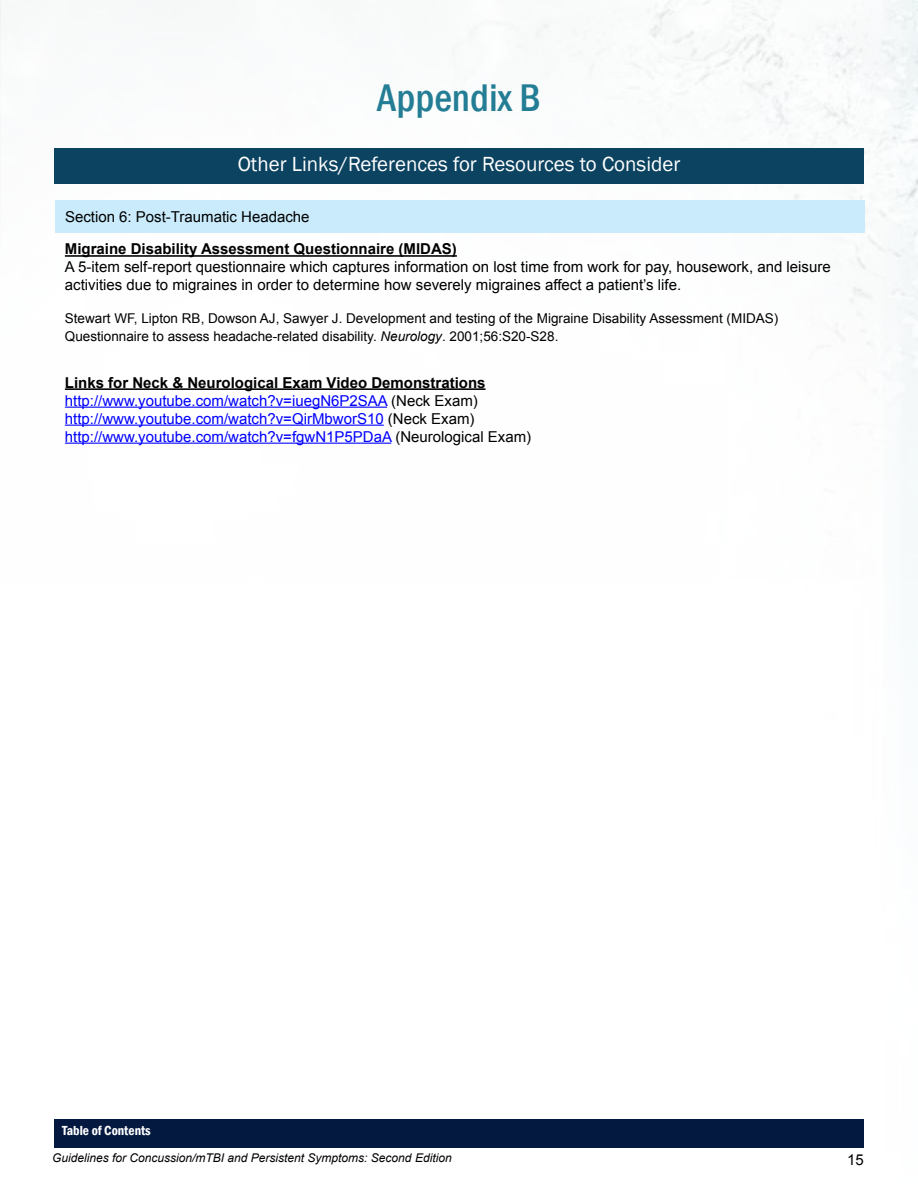
<style>
.page{position:relative;width:918px;height:1188px;background:#fff}
.page>*{position:absolute;margin:0;border:0;box-sizing:border-box;transform-origin:0 0}
.t1{font:500 condensed 39.6px "Franklin Gothic";color:#237d95}
.t2{font:21px "Franklin Gothic";color:#fff}
.t3{font:15px/18px "Arial";color:#000}
.t4{font:15px/18px "Arial";color:#00f}
.t5{font:700 15px "Arial";color:#000}
.t6{font:13.5px/18px "Arial";color:#000}
.t7{font:600 condensed 13.5px "Franklin Gothic";color:#fff}
.t8{font:italic 12px "Arial";color:#000}
.s1{font-style:italic}
.s2{font-weight:700;color:#000}
.s3{color:#000}
</style>
<div class="page">
<img style="left:0;top:0;width:918px;height:1120px">
<div style="left:54px;top:1120px;width:810px;height:28px;background:#031940"></div>
<div style="left:54px;top:148px;width:810px;height:36px;background:#0c4361"></div>
<div style="left:55px;top:200px;width:810px;height:33px;background:#c9ebfc"></div>
<hr style="left:65px;top:255px;width:392px;height:2px;background:#000">
<hr style="left:65px;top:388px;width:421px;height:2px;background:#000">
<hr style="left:65px;top:407px;width:322px;height:1px;background:#00f">
<hr style="left:65px;top:425px;width:319px;height:1px;background:#00f">
<hr style="left:65px;top:443px;width:326px;height:1px;background:#00f">
<h1 class="t1" style="left:377px;top:72px;width:166px">Appendix B</h1>
<h2 class="t2" style="left:238px;top:151px;width:444px">Other Links/References for Resources to Consider</h2>
<p class="t3" style="left:65px;top:207px;width:246px">Section 6: Post-Traumatic Headache</p>
<p class="t5" style="left:65px;top:239px;width:394px">Migraine Disability Assessment Questionnaire (MIDAS)</p>
<p class="t3" style="left:65px;top:258px;width:767px">A 5-item self-report questionnaire which captures information on lost time from work for pay, housework, and leisure activities due to migraines in order to determine how severely migraines affect a patient’s life.</p>
<p class="t6" style="left:65px;top:309px;width:715px">Stewart WF, Lipton RB, Dowson AJ, Sawyer J. Development and testing of the Migraine Disability Assessment (MIDAS)<br>Questionnaire to assess headache-related disability. <span class="s1">Neurology</span>. 2001;56:S20-S28.</p>
<p class="t4" style="left:65px;top:373px;width:468px"><span class="s2">Links for Neck &amp; Neurological Exam Video Demonstrations </span>http://www.youtube.com/watch?v=iuegN6P2SAA <span class="s3">(Neck Exam) </span>http://www.youtube.com/watch?v=QirMbworS10 <span class="s3">(Neck Exam) </span>http://www.youtube.com/watch?v=fgwN1P5PDaA <span class="s3">(Neurological Exam)</span></p>
<p class="t7" style="left:62px;top:1122px;width:90px">Table of Contents</p>
<p class="t8" style="left:52px;top:1150px;width:401px">Guidelines for Concussion/mTBI and Persistent Symptoms: Second Edition</p>
<p class="t3" style="left:847px;top:1151px;width:18px">15</p>
</div>
